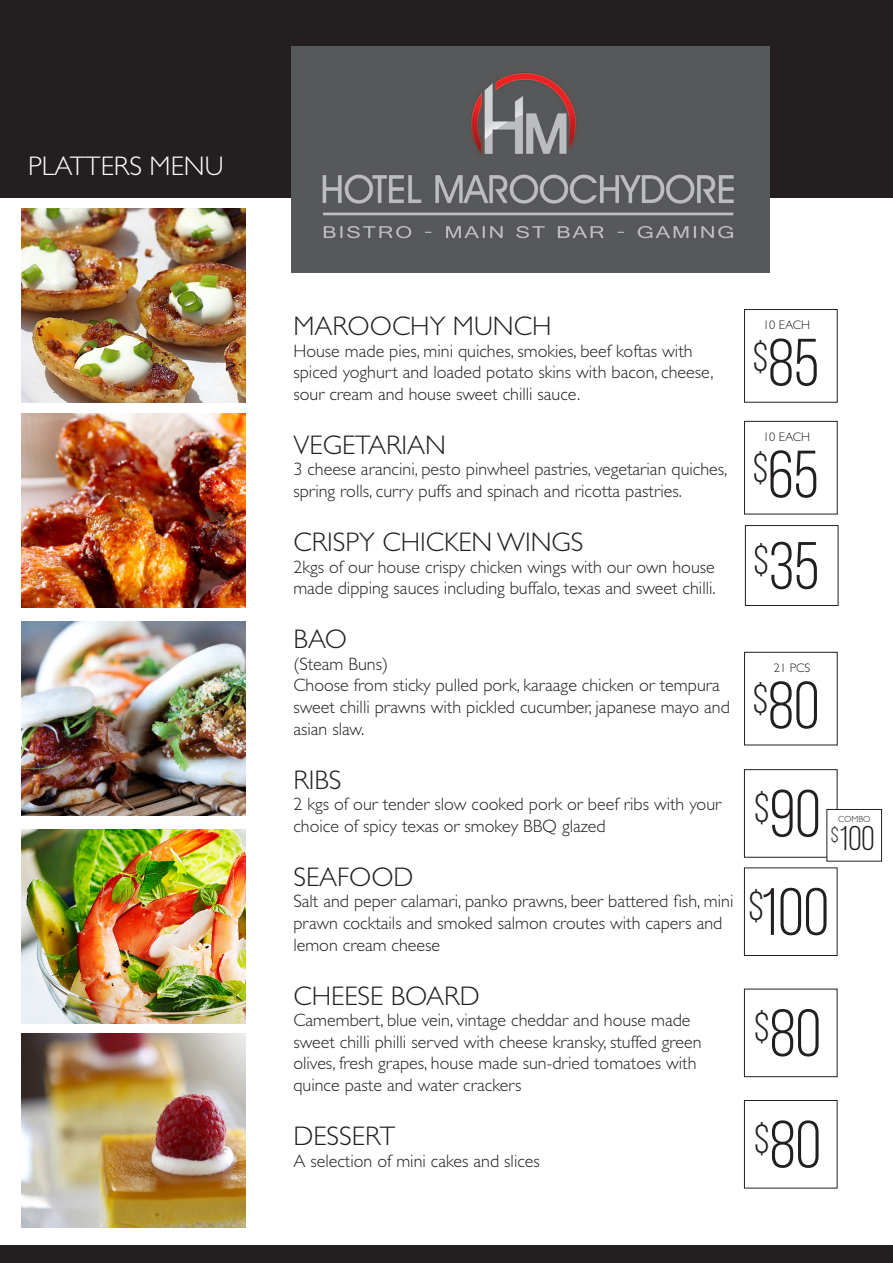
<style>
.page{position:relative;width:893px;height:1263px;background:#fff}
.page>*{position:absolute;margin:0;border:0;box-sizing:border-box;transform-origin:0 0}
.t1{font:66.75px/111.9px "Bebas Neue";color:#231f20}
.t2{font:34.2px "Bebas Neue";color:#231f20}
.t3{font:300 27px "Gill Sans";color:#231f20}
.t4{font:300 27px "Gill Sans";color:#fff}
.t5{font:300 18px/21.6px "Gill Sans";color:#231f20}
.t6{font:300 12.45px "Gill Sans";color:#231f20}
.t7{font:300 8.85px "Gill Sans";color:#231f20}
</style>
<div class="page">
<div style="left:744px;top:309px;width:94px;height:94px;border:1px solid #231f20"></div>
<div style="left:744px;top:421px;width:94px;height:93px;border:1px solid #231f20"></div>
<div style="left:744px;top:652px;width:94px;height:93px;border:1px solid #231f20"></div>
<div style="left:744px;top:769px;width:93px;height:89px;border:1px solid #231f20"></div>
<div style="left:827px;top:809px;width:54px;height:52px;background:#fff"></div>
<div style="left:827px;top:809px;width:55px;height:52px;border:1px solid #231f20"></div>
<div style="left:744px;top:989px;width:93px;height:88px;border:1px solid #231f20"></div>
<div style="left:744px;top:1100px;width:93px;height:88px;border:1px solid #231f20"></div>
<div style="left:744px;top:867px;width:93px;height:89px;border:1px solid #231f20"></div>
<div style="left:745px;top:525px;width:93px;height:81px;border:1px solid #231f20"></div>
<img style="left:21px;top:208px;width:224px;height:194px">
<img style="left:21px;top:414px;width:224px;height:194px">
<img style="left:21px;top:621px;width:224px;height:194px">
<img style="left:21px;top:830px;width:224px;height:194px">
<img style="left:21px;top:1033px;width:224px;height:194px">
<div style="left:0;top:0;width:893px;height:198px;background:#231f20"></div>
<div style="left:0;top:1246px;width:893px;height:17px;background:#231f20"></div>
<img style="left:291px;top:47px;width:479px;height:225px">
<h3 class="t4" style="left:28px;top:151px;width:197px">PLATTERS MENU</h3>
<h3 class="t3" style="left:293px;top:311px;width:259px">MAROOCHY MUNCH</h3>
<p class="t5" style="left:293px;top:340px;width:422px">House made pies, mini quiches, smokies, beef koftas with spiced yoghurt and loaded potato skins with bacon, cheese, sour cream and house sweet chilli sauce.</p>
<h3 class="t3" style="left:293px;top:429px;width:154px">VEGETARIAN</h3>
<p class="t5" style="left:293px;top:459px;width:435px">3 cheese arancini, pesto pinwheel pastries, vegetarian quiches, spring rolls, curry puffs and spinach and ricotta pastries.</p>
<h3 class="t3" style="left:293px;top:527px;width:292px">CRISPY CHICKEN WINGS</h3>
<p class="t5" style="left:293px;top:556px;width:424px">2kgs of our house crispy chicken wings with our own house made dipping sauces including buffalo, texas and sweet chilli.</p>
<h3 class="t3" style="left:293px;top:624px;width:55px">BAO</h3>
<p class="t5" style="left:293px;top:653px;width:438px">(Steam Buns)<br>Choose from sticky pulled pork, karaage chicken or tempura sweet chilli prawns with pickled cucumber, japanese mayo and asian slaw.</p>
<h3 class="t3" style="left:293px;top:764px;width:50px">RIBS</h3>
<p class="t5" style="left:293px;top:793px;width:429px">2 kgs of our tender slow cooked pork or beef ribs with your choice of spicy texas or smokey BBQ glazed</p>
<h3 class="t3" style="left:293px;top:861px;width:122px">SEAFOOD</h3>
<p class="t5" style="left:293px;top:891px;width:441px">Salt and peper calamari, panko prawns, beer battered fish, mini prawn cocktails and smoked salmon croutes with capers and lemon cream cheese</p>
<h3 class="t3" style="left:293px;top:980px;width:188px">CHEESE BOARD</h3>
<p class="t5" style="left:293px;top:1009px;width:410px">Camembert, blue vein, vintage cheddar and house made sweet chilli philli served with cheese kransky, stuffed green olives, fresh grapes, house made sun-dried tomatoes with quince paste and water crackers</p>
<h3 class="t3" style="left:293px;top:1121px;width:103px">DESSERT</h3>
<p class="t5" style="left:293px;top:1150px;width:248px">A selection of mini cakes and slices</p>
<p class="t6" style="left:763px;top:318px;width:48px">10 EACH</p>
<h1 class="t1" style="left:753px;top:306px;width:68px"><sup>$</sup>85 <sup>$</sup>65</h1>
<p class="t6" style="left:763px;top:430px;width:48px">10 EACH</p>
<h1 class="t1" style="left:753px;top:509px;width:67px"><sup>$</sup>35</h1>
<p class="t6" style="left:774px;top:661px;width:38px">21 PCS</p>
<h1 class="t1" style="left:753px;top:651px;width:69px;line-height:108.3px"><sup>$</sup>80 <sup>$</sup>90</h1>
<p class="t7" style="left:838px;top:814px;width:34px">COMBO</p>
<h2 class="t2" style="left:831px;top:820px;width:45px"><sup>$</sup>100</h2>
<h1 class="t1" style="left:748px;top:855px;width:82px"><sup>$</sup>100</h1>
<h1 class="t1" style="left:754px;top:977px;width:68px;line-height:111.4px"><sup>$</sup>80 <sup>$</sup>80</h1>
</div>
